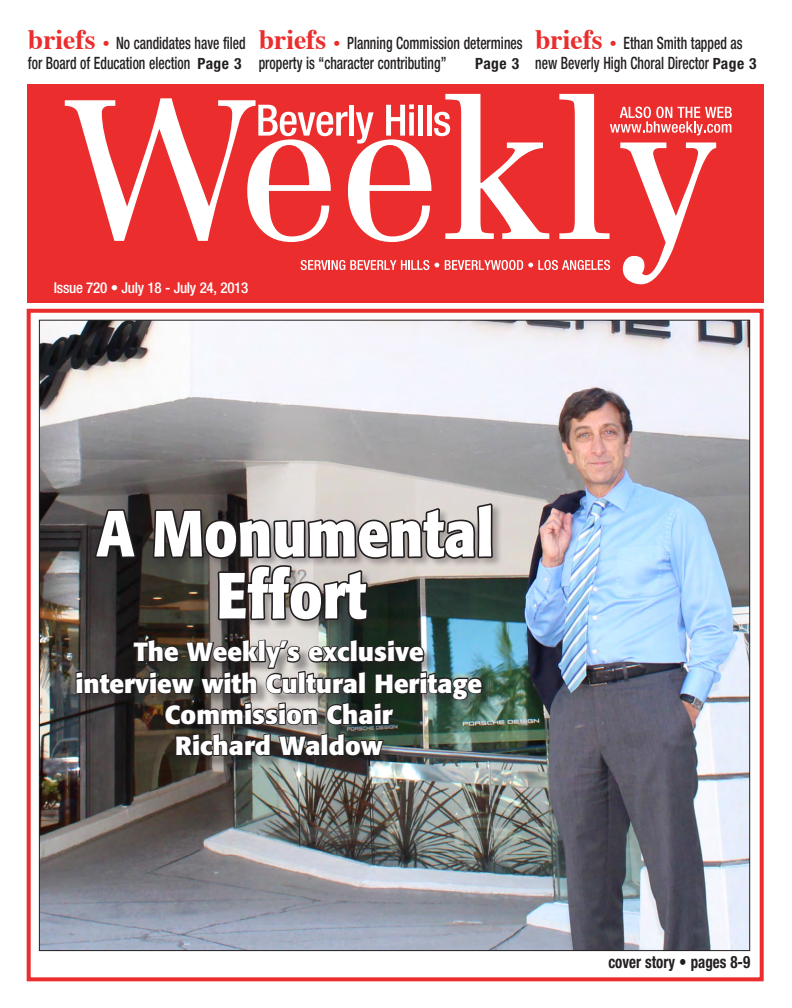
<style>
.page{position:relative;width:792px;height:1008px;background:#fff}
.page>*{position:absolute;margin:0;border:0;box-sizing:border-box;transform-origin:0 0}
.BODY{font:700 64.4px/62px "Formata";color:#fff;text-align:center;scale:.86 1}
.BRIEF_HEAD{font:700 26px/31.2px "Formata";color:#fff;text-align:center}
.t1{font:500 condensed 17px/20.4px "Helvetica Neue";color:#231f20;scale:.8 1}
.t2{font:700 condensed 17px "Helvetica Neue";color:#231f20;scale:.88 1}
.t3{font:700 condensed 15.5px "Helvetica Neue";color:#231f20}
.BodyText{font:500 condensed 15px "Helvetica Neue";letter-spacing:-.02em;color:#fff}
.s1{font-family:"Times";font-weight:700;font-stretch:normal;font-size:28px;color:#eb2d2d}
.s2{font-family:"Times";font-weight:700;font-stretch:normal;font-size:18px;color:#eb2d2d}
.s3{font-weight:700;font-size:15.5px}
</style>
<div class="page">
<div style="left:27px;top:84px;width:737px;height:219px;background:#eb2d2d"></div>
<svg style="left:65px;top:94px;width:667px;height:190px"></svg>
<div style="left:27px;top:309px;width:737px;height:672px;border:4px solid #eb2d2d"></div>
<img style="left:41px;top:322px;width:707px;height:627px">
<div style="left:77px;top:641px;width:418px;height:127px;background:#231f20;opacity:.4"></div>
<img style="left:74px;top:453px;width:422px;height:309px">
<p class="t1" style="left:28px;top:33px;width:274px"><span class="s1">briefs</span> <span class="s2">•</span> No candidates have filed</p>
<p class="t1" style="left:28px;top:53px;width:268px">for Board of Education election <span class="s3">Page 3</span></p>
<p class="t1" style="left:259px;top:33px;width:331px"><span class="s1">briefs</span> <span class="s2">•</span> Planning Commission determines</p>
<p class="t1" style="left:259px;top:53px;width:236px">property is “character contributing”</p>
<p class="t3" style="left:475px;top:55px;width:45px">Page 3</p>
<p class="t1" style="left:535px;top:33px;width:278px"><span class="s1">briefs</span> <span class="s2">•</span> Ethan Smith tapped as new Beverly High Choral Director <span class="s3">Page 3</span></p>
<p class="BodyText" style="left:54px;top:278px;width:196px">Issue 720 • July 18 - July 24, 2013</p>
<p class="BODY" style="left:96px;top:502px;width:464px">A Monumental<br>Effort</p>
<p class="BRIEF_HEAD" style="left:75px;top:636px;width:408px">The Weekly’s exclusive interview with Cultural Heritage<br>Commission Chair</p>
<p class="BRIEF_HEAD" style="left:175px;top:730px;width:209px">Richard Waldow</p>
<p class="t2" style="left:608px;top:952px;width:163px">cover story • pages 8-9</p>
</div>
